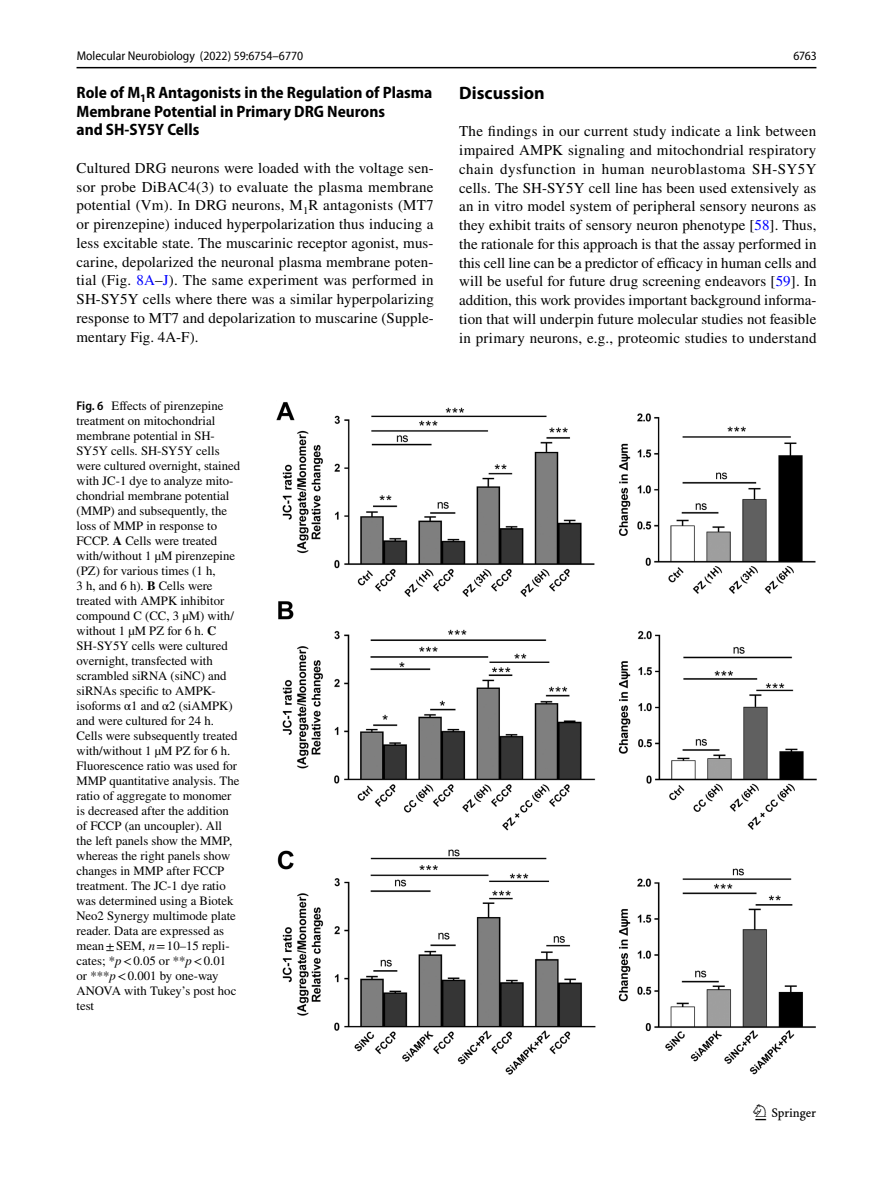
<style>
.page{position:relative;width:893px;height:1187px;background:#fff}
.page>*{position:absolute;margin:0;border:0;box-sizing:border-box;transform-origin:0 0}
.t1{font:22.5px "Springnew Regular 3";color:#000}
.t2{font:700 18px "Myriad Pro";color:#000}
.t3{font:700 semi-condensed 16.5px/18.8px "Myriad Pro";color:#000}
.t4{font:15px/18.8px "STIX";letter-spacing:.005em;color:#000;text-align:justify}
.t5{font:12.75px/15px "STIX";color:#000}
.t6{font:semi-condensed 12.75px "Myriad Pro Unic";color:#000}
.t7{font:12.75px "Adv T Tc 488 b 0 e 6";color:#000}
.s1{color:#00f}
.s2{font-family:"Myriad Pro";font-weight:600;font-stretch:semi-condensed}
.s3{font-weight:700}
.s4{font-style:italic}
</style>
<div class="page">
<hr style="left:77px;top:67px;width:739px;height:1px;background:#000">
<img style="left:276px;top:402px;width:540px;height:671px">
<p class="t6" style="left:77px;top:51px;width:228px">Molecular Neurobiology (2022) 59:6754–6770</p>
<p class="t7" style="left:793px;top:51px;width:25px">6763</p>
<p class="t3" style="left:77px;top:83px;width:357px">Role of M<sub>1</sub>R Antagonists in the Regulation of Plasma<br>Membrane Potential in Primary DRG Neurons<br>and SH‑SY5Y Cells</p>
<p class="t4" style="left:77px;top:159px;width:359px">Cultured DRG neurons were loaded with the voltage sen&shy;sor probe DiBAC4(3) to evaluate the plasma membrane potential (Vm). In DRG neurons, M<sub>1</sub>R antagonists (MT7 or pirenzepine) induced hyperpolarization thus inducing a less excitable state. The muscarinic receptor agonist, mus&shy;carine, depolarized the neuronal plasma membrane poten&shy;tial (Fig. <span class="s1">8A</span>–<span class="s1">J</span>). The same experiment was performed in SH-SY5Y cells where there was a similar hyperpolarizing response to MT7 and depolarization to muscarine (Supple&shy;mentary Fig. 4A-F).</p>
<p class="t5" style="left:77px;top:398px;width:165px"><span class="s2">Fig. 6</span> Effects of pirenzepine treatment on mitochondrial membrane potential in SH-<br>SY5Y cells. SH-SY5Y cells were cultured overnight, stained with JC-1 dye to analyze mito&shy;chondrial membrane potential (MMP) and subsequently, the loss of MMP in response to<br>FCCP. <span class="s3">A</span> Cells were treated with/without 1 µM pirenzepine (PZ) for various times (1 h,<br>3 h, and 6 h). <span class="s3">B</span> Cells were treated with AMPK inhibitor compound C (CC, 3 µM) with/ without 1 µM PZ for 6 h. <span class="s3">C<br></span>SH-SY5Y cells were cultured overnight, transfected with scrambled siRNA (siNC) and siRNAs specific to AMPK&shy;isoforms α1 and α2 (siAMPK) and were cultured for 24 h.<br>Cells were subsequently treated with/without 1 µM PZ for 6 h.<br>Fluorescence ratio was used for<br>MMP quantitative analysis. The ratio of aggregate to monomer is decreased after the addition of FCCP (an uncoupler). All the left panels show the MMP, whereas the right panels show changes in MMP after FCCP treatment. The JC-1 dye ratio was determined using a Biotek<br>Neo2 Synergy multimode plate reader. Data are expressed as mean±SEM, <span class="s4">n</span>=10–15 repli&shy;cates; *<span class="s4">p</span>&lt;0.05 or **<span class="s4">p</span>&lt;0.01<br>or ***<span class="s4">p</span>&lt;0.001 by one-way<br>ANOVA with Tukey’s post hoc test</p>
<p class="t2" style="left:459px;top:81px;width:87px">Discussion</p>
<p class="t4" style="left:459px;top:123px;width:359px">The findings in our current study indicate a link between impaired AMPK signaling and mitochondrial respiratory chain dysfunction in human neuroblastoma SH-SY5Y cells. The SH-SY5Y cell line has been used extensively as an in vitro model system of peripheral sensory neurons as they exhibit traits of sensory neuron phenotype [<span class="s1">58</span>]. Thus, the rationale for this approach is that the assay performed in this cell line can be a predictor of efficacy in human cells and will be useful for future drug screening endeavors [<span class="s1">59</span>]. In addition, this work provides important background informa&shy;tion that will underpin future molecular studies not feasible in primary neurons, e.g., proteomic studies to understand</p>
<h1 class="t1" style="left:755px;top:1104px;width:62px">1 3</h1>
</div>
